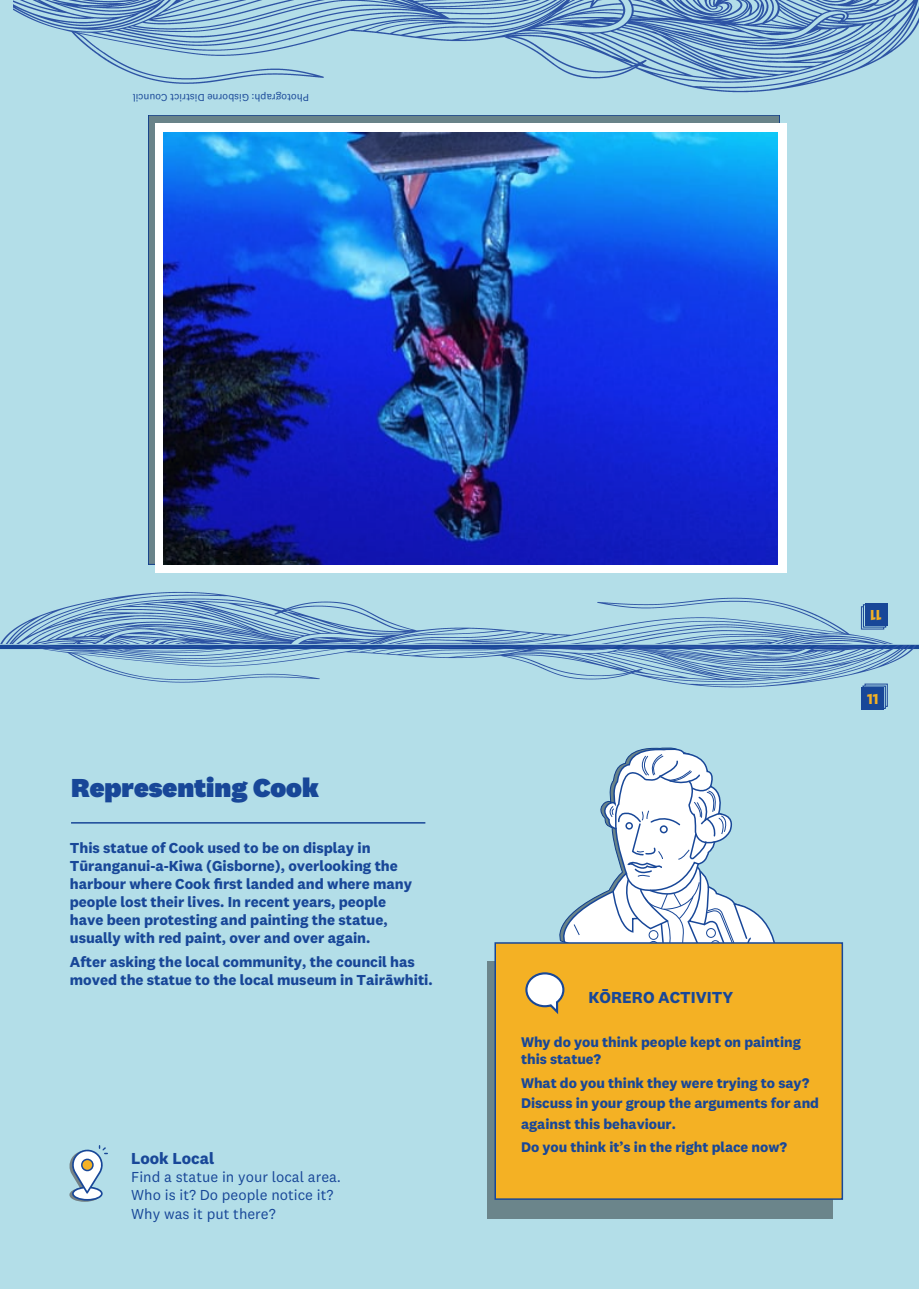
<style>
.page{position:relative;width:919px;height:1289px;background:#fff}
.page>*{position:absolute;margin:0;border:0;box-sizing:border-box;transform-origin:0 0}
.t1{font:900 27px "National 2";color:#184798}
.t2{font:700 16.5px "National 2";color:#184798}
.t3{font:700 15px/18px "National 2";color:#184798}
.t4{font:15px/18px "National 2";color:#184798}
.t5{font:700 15px "National 2";color:#f4b124}
.t6{font:700 14.55px/20.4px "National 2";color:#184798}
.t7{font:10.5px "National 2";color:#184798}
</style>
<div class="page">
<div style="left:0;top:0;width:918px;height:1288px;background:#b3dee8"></div>
<div style="left:487px;top:961px;width:345px;height:257px;background:#6b858b"></div>
<div style="left:494px;top:942px;width:349px;height:257px;background:#f4b124;border:2px solid #184798"></div>
<div style="left:0;top:644px;width:918px;height:5px;background:#184798"></div>
<img style="left:1px;top:564px;width:889px;height:79px">
<div style="left:156px;top:124px;width:631px;height:449px;background:#fff"></div>
<img style="left:164px;top:267px;width:613px;height:297px">
<hr style="left:71px;top:822px;width:354px;height:1px;background:#184798">
<svg style="left:524px;top:787px;width:249px;height:227px"></svg>
<svg style="left:69px;top:1145px;width:39px;height:56px"></svg>
<div style="left:82px;top:1159px;width:11px;height:11px;background:#f4b124;border-radius:50%"></div>
<div style="left:81px;top:1158px;width:13px;height:13px;border:2px solid #184798;border-radius:50%"></div>
<div style="left:862px;top:604px;width:24px;height:23px;border:1px solid #184798"></div>
<div style="left:864px;top:603px;width:23px;height:22px;background:#184798"></div>
<svg style="left:860px;top:605px;width:24px;height:25px"></svg>
<img style="left:27px;top:645px;width:889px;height:142px">
<img style="left:14px;top:0;width:904px;height:267px">
<p class="t7" style="left:309px;top:104px;width:178px;rotate:-180deg">Photograph: Gisborne District Council</p>
<h1 class="t1" style="left:71px;top:771px;width:249px">Representing Cook</h1>
<p class="t3" style="left:70px;top:838px;width:344px">This statue of Cook used to be on display in Tūranganui-a-Kiwa (Gisborne), overlooking the harbour where Cook first landed and where many people lost their lives. In recent years, people have been protesting and painting the statue, usually with red paint, over and over again.</p>
<p class="t3" style="left:70px;top:952px;width:364px">After asking the local community, the council has moved the statue to the local museum in Tairāwhiti.</p>
<p class="t2" style="left:131px;top:1148px;width:84px">Look Local</p>
<p class="t4" style="left:131px;top:1168px;width:211px">Find a statue in your local area.<br>Who is it? Do people notice it?<br>Why was it put there?</p>
<p class="t5" style="left:881px;top:624px;width:13px;rotate:-180deg">11</p>
<p class="t5" style="left:867px;top:689px;width:13px">11</p>
<p class="t2" style="left:588px;top:987px;width:146px">KŌRERO ACTIVITY</p>
<p class="t6" style="left:521px;top:1033px;width:281px;line-height:17.4px">Why do you think people kept on painting this statue?</p>
<p class="t6" style="left:521px;top:1072px;width:299px">What do you think they were trying to say?<br>Discuss in your group the arguments for and against this behaviour.</p>
<p class="t6" style="left:521px;top:1136px;width:267px">Do you think it’s in the right place now?</p>
</div>
